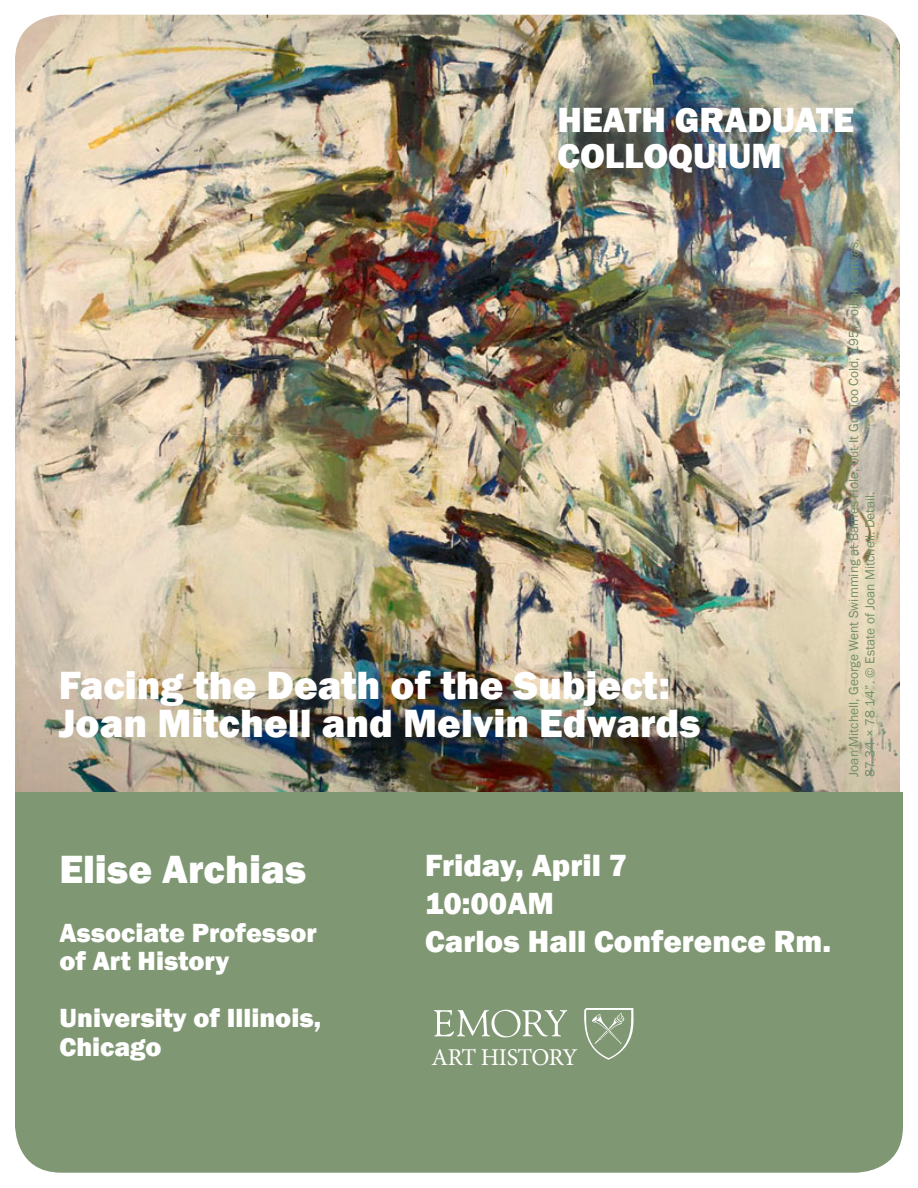
<style>
.page{position:relative;width:918px;height:1188px;background:#fff}
.page>*{position:absolute;margin:0;border:0;box-sizing:border-box;transform-origin:0 0}
.t1{font:800 40.5px "Franklin Gothic";color:#fff}
.t2{font:800 36px "Franklin Gothic";color:#fff}
.t3{font:800 31.5px "Franklin Gothic";color:#fff}
.t4{font:800 27px "Franklin Gothic";color:#fff}
.t5{font:24.15px "Minion Pro";letter-spacing:-.03em;color:#fff}
.t6{font:13.5px/16.2px "Franklin Gothic";color:#748f67}
</style>
<div class="page">
<img style="left:16px;top:16px;width:884px;height:777px">
<div style="left:0;top:793px;width:918px;height:395px;background:#809773"></div>
<div style="left:0;top:0;width:918px;height:1188px;border:15px solid #fff;border-radius:54px"></div>
<svg style="left:0;top:0;width:59px;height:60px"></svg>
<svg style="left:859px;top:0;width:59px;height:58px"></svg>
<svg style="left:859px;top:1128px;width:59px;height:60px"></svg>
<svg style="left:0;top:1127px;width:63px;height:55px"></svg>
<div style="left:0;top:1182px;width:917px;height:6px;background:#fff"></div>
<svg style="left:434px;top:1009px;width:133px;height:28px"></svg>
<svg style="left:584px;top:1008px;width:50px;height:52px"></svg>
<p class="t2" style="left:557px;top:97px;width:298px">HEATH GRADUATE</p>
<p class="t2" style="left:557px;top:133px;width:226px">COLLOQUIUM</p>
<p class="t1" style="left:59px;top:659px;width:613px">Facing the Death of the Subject:</p>
<p class="t1" style="left:59px;top:697px;width:643px">Joan Mitchell and Melvin Edwards</p>
<p class="t6" style="left:846px;top:777px;width:539px;rotate:-90deg">Joan Mitchell, George Went Swimming at Barnes Hole, but It Got Too Cold, 1957, oil on canvas,<br>87 3⁄4 × 78 1⁄4”. © Estate of Joan Mitchell. Detail.</p>
<p class="t1" style="left:59px;top:843px;width:248px">Elise Archias</p>
<p class="t4" style="left:59px;top:915px;width:259px">Associate Professor</p>
<p class="t4" style="left:59px;top:944px;width:171px">of Art History</p>
<p class="t4" style="left:59px;top:1001px;width:263px">University of Illinois,</p>
<p class="t4" style="left:59px;top:1029px;width:104px">Chicago</p>
<p class="t3" style="left:425px;top:845px;width:204px">Friday, April 7</p>
<p class="t3" style="left:425px;top:883px;width:130px">10:00AM</p>
<p class="t3" style="left:425px;top:921px;width:407px">Carlos Hall Conference Rm.</p>
<p class="t5" style="left:432px;top:1041px;width:148px">ART HISTORY</p>
</div>
